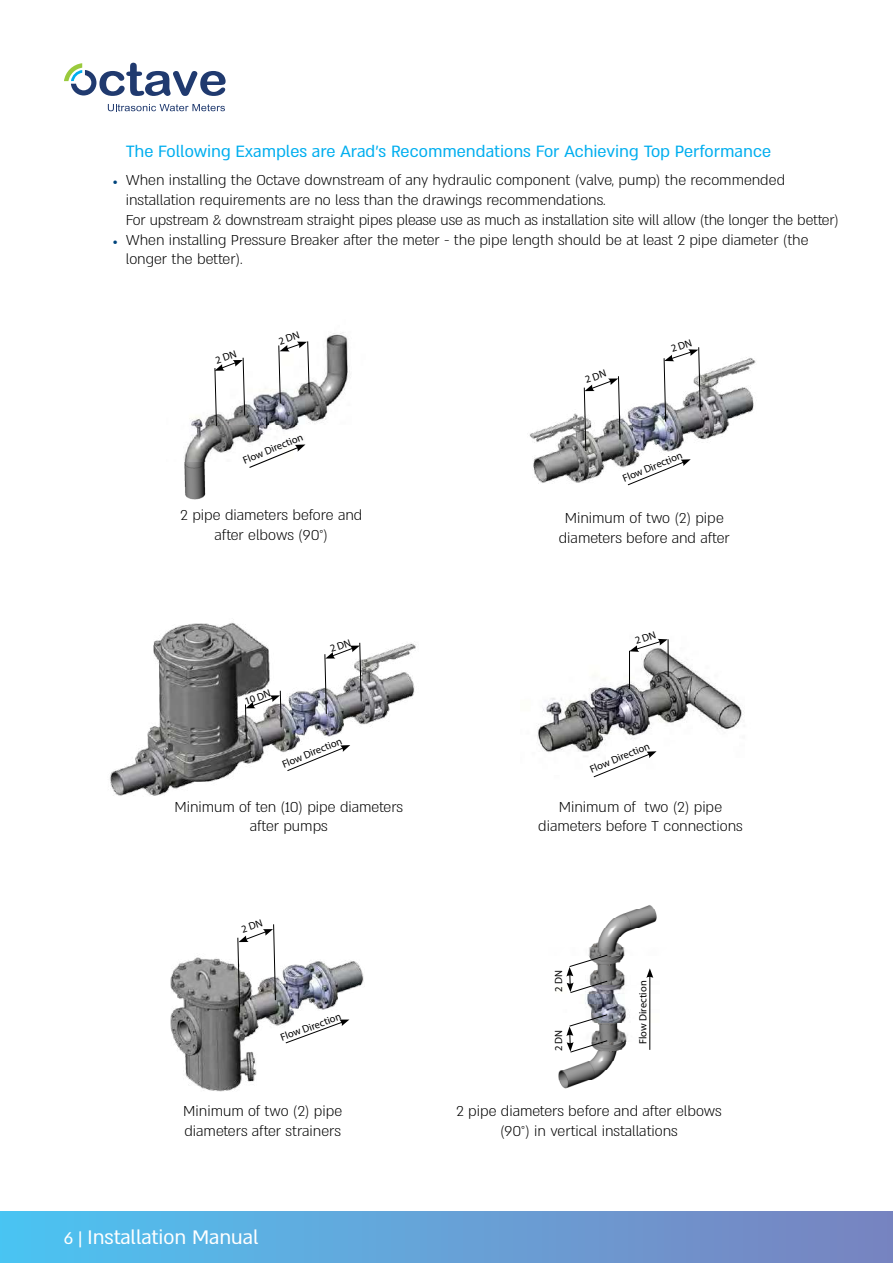
<style>
.page{position:relative;width:893px;height:1263px;background:#fff}
.page>*{position:absolute;margin:0;border:0;box-sizing:border-box;transform-origin:0 0}
.t1{font:22.5px "Almoni Neue DL4.0 AAA";color:#fff}
.t2{font:18.75px "Almoni Neue DL4.0 AAA";color:#00aeef}
.t3{font:300 16.5px/19.8px "Almoni Neue DL4.0 AAA";color:#000;text-align:center}
.t4{font:10.5px "Myriad Pro";letter-spacing:-.005em;color:#000}
.s1{font-family:"Almoni Neue DL4.0 AAA D Bold";font-weight:400;font-size:10.5px;color:#00447c}
.s2{font-size:19.5px}
</style>
<div class="page">
<svg style="left:64px;top:63px;width:162px;height:33px"></svg>
<svg style="left:108px;top:104px;width:117px;height:7px"></svg>
<div style="left:0;top:1212px;width:893px;height:51px;background:linear-gradient(to right,#4ec3f1,#7b82bf)"></div>
<img style="left:170px;top:957px;width:194px;height:135px">
<img style="left:184px;top:332px;width:166px;height:168px">
<img style="left:558px;top:905px;width:99px;height:184px">
<img style="left:110px;top:623px;width:306px;height:173px">
<img style="left:537px;top:652px;width:205px;height:100px">
<img style="left:529px;top:357px;width:227px;height:127px">
<svg style="left:566px;top:954px;width:42px;height:39px"></svg>
<svg style="left:566px;top:1014px;width:42px;height:39px"></svg>
<hr style="left:649px;top:975px;width:1px;height:75px;background:#000">
<svg style="left:646px;top:968px;width:7px;height:10px"></svg>
<svg style="left:285px;top:1019px;width:64px;height:25px"></svg>
<hr style="left:668px;top:639px;width:1px;height:38px;background:#000">
<hr style="left:629px;top:651px;width:1px;height:38px;background:#000">
<svg style="left:593px;top:751px;width:64px;height:27px"></svg>
<svg style="left:627px;top:459px;width:64px;height:27px"></svg>
<svg style="left:248px;top:444px;width:57px;height:25px"></svg>
<svg style="left:214px;top:350px;width:31px;height:76px"></svg>
<svg style="left:278px;top:332px;width:32px;height:72px"></svg>
<svg style="left:245px;top:639px;width:117px;height:133px"></svg>
<svg style="left:237px;top:924px;width:39px;height:89px"></svg>
<svg style="left:629px;top:638px;width:39px;height:14px"></svg>
<svg style="left:583px;top:370px;width:38px;height:82px"></svg>
<svg style="left:663px;top:347px;width:38px;height:75px"></svg>
<p class="t2" style="left:126px;top:136px;width:647px">The Following Examples are Arad’s Recommendations For Achieving Top Performance</p>
<p class="t3" style="left:126px;top:169px;width:715px;text-align:left;text-indent:-13px"><span class="s1">•</span> When installing the Octave downstream of any hydraulic component (valve, pump) the recommended installation requirements are no less than the drawings recommendations.<br>For upstream &amp; downstream straight pipes please use as much as installation site will allow (the longer the better)</p>
<p class="t3" style="left:126px;top:228px;width:684px;text-align:left;text-indent:-13px"><span class="s1">•</span> When installing Pressure Breaker after the meter - the pipe length should be at least 2 pipe diameter (the longer the better).</p>
<p class="t4" style="left:241px;top:454px;width:65px;rotate:-22deg">Flow Direction</p>
<p class="t4" style="left:621px;top:473px;width:65px;rotate:-22deg">Flow Direction</p>
<p class="t3" style="left:180px;top:503px;width:184px">2 pipe diameters before and after elbows (90°)</p>
<p class="t3" style="left:559px;top:507px;width:172px">Minimum of two (2) pipe diameters before and after</p>
<p class="t4" style="left:243px;top:695px;width:28px;rotate:-18deg">10 DN</p>
<p class="t4" style="left:280px;top:758px;width:65px;rotate:-22deg">Flow Direction</p>
<p class="t3" style="left:174px;top:795px;width:230px">Minimum of ten (10) pipe diameters after pumps</p>
<p class="t4" style="left:588px;top:763px;width:65px;rotate:-22deg">Flow Direction</p>
<p class="t3" style="left:538px;top:795px;width:206px">Minimum of two (2) pipe diameters before T connections</p>
<p class="t4" style="left:279px;top:1031px;width:65px;rotate:-20deg">Flow Direction</p>
<p class="t3" style="left:183px;top:1100px;width:160px;text-align:left">Minimum of two (2) pipe diameters after strainers</p>
<h1 class="t1" style="left:64px;top:1219px;width:196px"><span class="s2">6 |</span> Installation Manual</h1>
<p class="t4" style="left:552px;top:991px;width:23px;rotate:-90deg">2 DN</p>
<p class="t4" style="left:552px;top:1051px;width:23px;rotate:-90deg">2 DN</p>
<p class="t4" style="left:636px;top:1044px;width:65px;rotate:-90deg">Flow Direction</p>
<p class="t3" style="left:456px;top:1100px;width:267px">2 pipe diameters before and after elbows (90°) in vertical installations</p>
</div>
